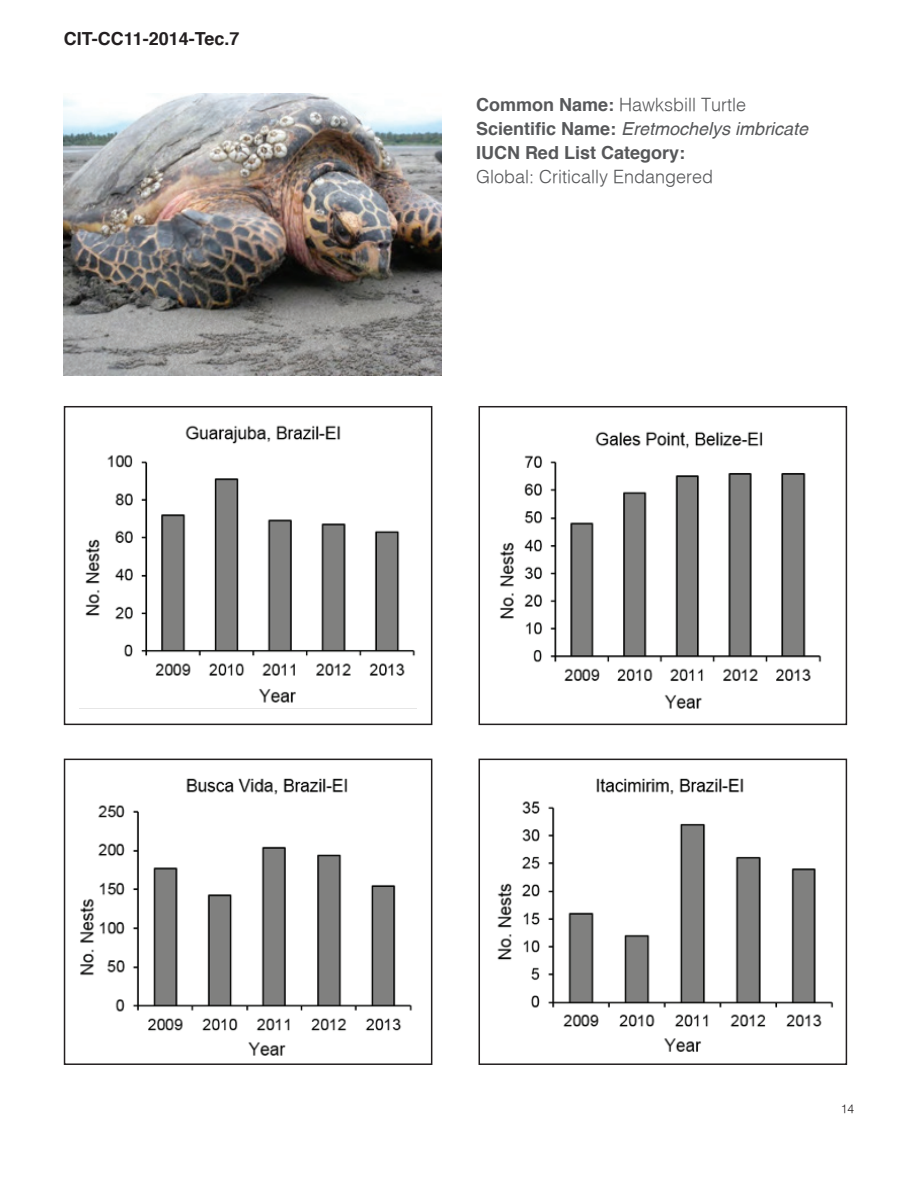
<style>
.page{position:relative;width:918px;height:1188px;background:#fff}
.page>*{position:absolute;margin:0;border:0;box-sizing:border-box;transform-origin:0 0}
.t1{font:300 18px "Helvetica";color:#57585a}
.t2{font:italic 18px "Helvetica cyr";color:#57585a}
.t3{font:700 18px "Helvetica";color:#57585a}
.t4{font:700 18px "Helvetica";color:#231f20}
.t5{font:300 12px "Helvetica";color:#231f20}
.s1{font-weight:700}
.s2{font-family:"Helvetica";font-weight:700;font-style:normal}
</style>
<div class="page">
<img style="left:79px;top:425px;width:755px;height:631px">
<div style="left:48px;top:711px;width:825px;height:63px;background:#fff"></div>
<div style="left:823px;top:382px;width:40px;height:374px;background:#fff"></div>
<div style="left:417px;top:382px;width:79px;height:374px;background:#fff"></div>
<div style="left:413px;top:735px;width:83px;height:354px;background:#fff"></div>
<img style="left:64px;top:94px;width:378px;height:282px">
<div style="left:64px;top:406px;width:368px;height:319px;border:2px solid #231f20"></div>
<div style="left:64px;top:759px;width:368px;height:306px;border:2px solid #231f20"></div>
<div style="left:479px;top:759px;width:368px;height:306px;border:2px solid #231f20"></div>
<div style="left:479px;top:406px;width:368px;height:319px;border:2px solid #231f20"></div>
<p class="t4" style="left:64px;top:24px;width:177px">CIT-CC11-2014-Tec.7</p>
<p class="t1" style="left:476px;top:94px;width:272px"><span class="s1">Common Name:</span> Hawksbill Turtle</p>
<p class="t2" style="left:476px;top:119px;width:334px"><span class="s2">Scientific Name:</span> Eretmochelys imbricate</p>
<p class="t3" style="left:476px;top:138px;width:211px">IUCN Red List Category:</p>
<p class="t1" style="left:476px;top:166px;width:239px">Global: Critically Endangered</p>
<p class="t5" style="left:841px;top:1102px;width:15px">14</p>
</div>
